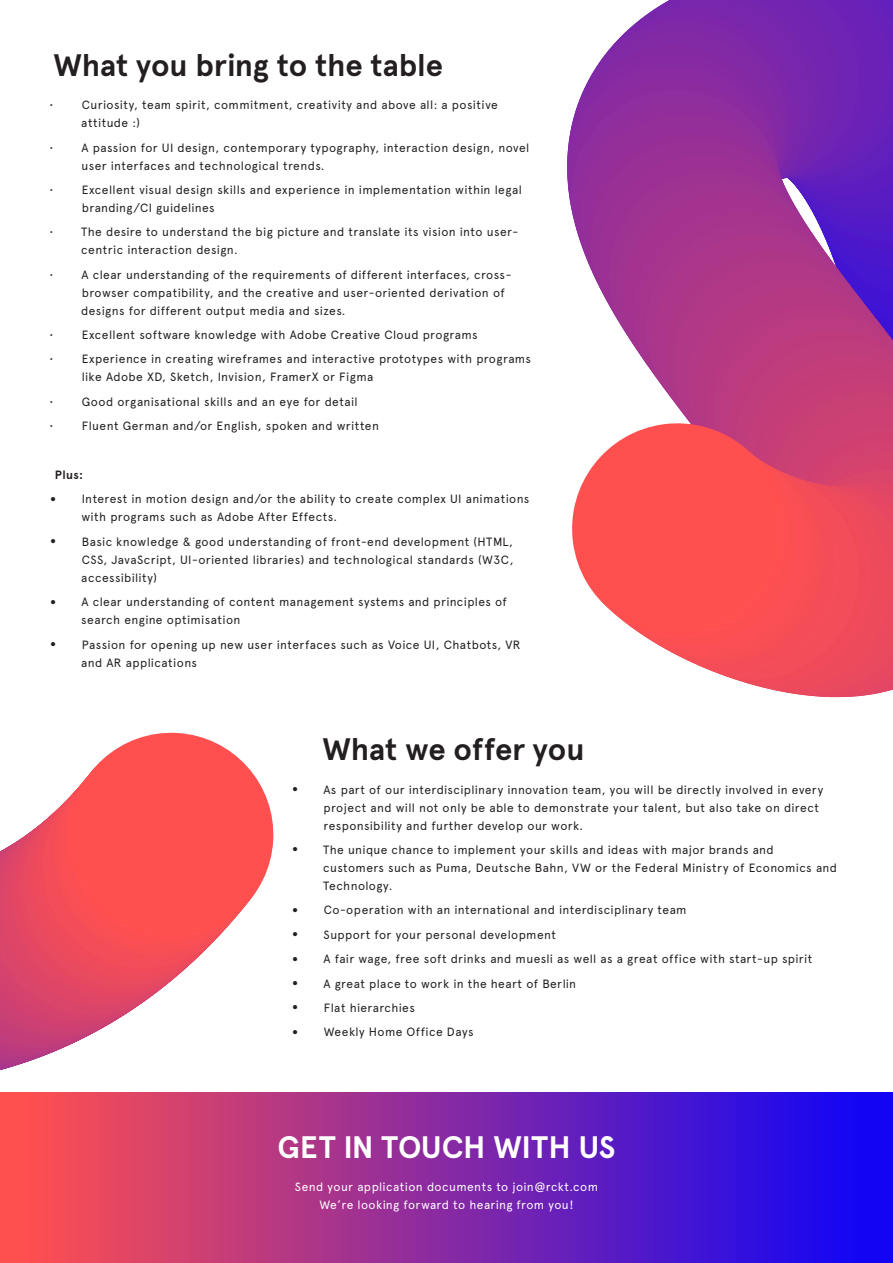
<style>
.page{position:relative;width:893px;height:1263px;background:#fff}
.page>*{position:absolute;margin:0;border:0;box-sizing:border-box;transform-origin:0 0}
.t1{font:700 31.05px "Apercu";letter-spacing:-.005em;color:#231f20}
.t2{font:700 31.05px "Apercu";letter-spacing:-.005em;color:#fff}
.t3{font:12px/18px "Apercu";letter-spacing:.03em;color:#231f20}
.t4{font:12px "Apercu";letter-spacing:.03em;color:#fff}
.t5{font:700 12px "Apercu";color:#231f20}
.s1{font-size:27px}
</style>
<div class="page">
<div style="left:0;top:1093px;width:893px;height:170px;background:linear-gradient(to right,#ff514b,#0a02fa)"></div>
<svg style="left:618px;top:0;width:275px;height:472px;background:#99379d"></svg>
<svg style="left:790px;top:471px;width:101px;height:224px;background:#e84f65"></svg>
<svg style="left:779px;top:469px;width:106px;height:224px;background:#e84960"></svg>
<svg style="left:769px;top:467px;width:109px;height:224px;background:#e9495f"></svg>
<svg style="left:757px;top:464px;width:115px;height:225px;background:#ea4a60"></svg>
<svg style="left:750px;top:462px;width:116px;height:224px;background:#ea495e"></svg>
<svg style="left:740px;top:459px;width:119px;height:225px;background:#eb4b5e"></svg>
<svg style="left:731px;top:457px;width:122px;height:224px;background:#ec4b5d"></svg>
<svg style="left:722px;top:454px;width:125px;height:224px;background:#ec4b5d"></svg>
<svg style="left:714px;top:451px;width:127px;height:224px;background:#ed4b5d"></svg>
<svg style="left:707px;top:448px;width:128px;height:224px;background:#ed4b5d"></svg>
<svg style="left:700px;top:445px;width:129px;height:224px"></svg>
<svg style="left:693px;top:442px;width:131px;height:224px;background:#ee4b5c"></svg>
<svg style="left:685px;top:438px;width:133px;height:225px;background:#ef4c5b"></svg>
<svg style="left:678px;top:435px;width:135px;height:224px;background:#ef4c5b"></svg>
<svg style="left:671px;top:431px;width:137px;height:225px;background:#f04d5b"></svg>
<svg style="left:664px;top:428px;width:139px;height:224px;background:#f14d5a"></svg>
<svg style="left:658px;top:424px;width:140px;height:224px"></svg>
<svg style="left:652px;top:420px;width:142px;height:225px"></svg>
<svg style="left:572px;top:417px;width:218px;height:224px;background:#fa6367"></svg>
<svg style="left:0;top:732px;width:274px;height:338px"></svg>
<p class="t1" style="left:54px;top:46px;width:391px">What you bring to the table</p>
<p class="t3" style="left:81px;top:96px;width:418px;text-indent:-32px">• Curiosity, team spirit, commitment, creativity and above all: a positive attitude :)</p>
<p class="t3" style="left:81px;top:138px;width:449px;text-indent:-32px">• A passion for UI design, contemporary typography, interaction design, novel user interfaces and technological trends.</p>
<p class="t3" style="left:82px;top:181px;width:441px;text-indent:-32px">• Excellent visual design skills and experience in implementation within legal branding/CI guidelines</p>
<p class="t3" style="left:81px;top:223px;width:438px;text-indent:-32px">• The desire to understand the big picture and translate its vision into user&shy;centric interaction design.</p>
<p class="t3" style="left:81px;top:265px;width:432px;text-indent:-32px">• A clear understanding of the requirements of different interfaces, cross&shy;browser compatibility, and the creative and user-oriented derivation of designs for different output media and sizes.</p>
<p class="t3" style="left:50px;top:326px;width:430px">• Excellent software knowledge with Adobe Creative Cloud programs</p>
<p class="t3" style="left:82px;top:350px;width:451px;text-indent:-32px">• Experience in creating wireframes and interactive prototypes with programs like Adobe XD, Sketch, Invision, FramerX or Figma</p>
<p class="t3" style="left:50px;top:392px;width:310px">• Good organisational skills and an eye for detail</p>
<p class="t3" style="left:50px;top:417px;width:331px">• Fluent German and/or English, spoken and written</p>
<p class="t5" style="left:55px;top:467px;width:30px">Plus:</p>
<p class="t3" style="left:81px;top:490px;width:449px;text-indent:-33px"><span class="s1">•</span> Interest in motion design and/or the ability to create complex UI animations with programs such as Adobe After Effects.</p>
<p class="t3" style="left:81px;top:532px;width:434px;text-align:justify;text-indent:-32px"><span class="s1">•</span> Basic knowledge &amp; good understanding of front-end development (HTML, CSS, JavaScript, UI-oriented libraries) and technological standards (W3C, accessibility)</p>
<p class="t3" style="left:81px;top:593px;width:427px;text-indent:-32px"><span class="s1">•</span> A clear understanding of content management systems and principles of search engine optimisation</p>
<p class="t3" style="left:81px;top:635px;width:441px;text-indent:-32px"><span class="s1">•</span> Passion for opening up new user interfaces such as Voice UI, Chatbots, VR and AR applications</p>
<p class="t1" style="left:323px;top:731px;width:264px">What we offer you</p>
<p class="t3" style="left:324px;top:780px;width:501px;text-indent:-33px"><span class="s1">•</span> As part of our interdisciplinary innovation team, you will be directly involved in every project and will not only be able to demonstrate your talent, but also take on direct responsibility and further develop our work.</p>
<p class="t3" style="left:323px;top:841px;width:515px;text-indent:-32px"><span class="s1">•</span> The unique chance to implement your skills and ideas with major brands and customers such as Puma, Deutsche Bahn, VW or the Federal Ministry of Economics and<br>Technology.</p>
<p class="t3" style="left:291px;top:901px;width:397px"><span class="s1">•</span> Co-operation with an international and interdisciplinary team</p>
<p class="t3" style="left:291px;top:925px;width:267px"><span class="s1">•</span> Support for your personal development</p>
<p class="t3" style="left:291px;top:950px;width:523px"><span class="s1">•</span> A fair wage, free soft drinks and muesli as well as a great office with start-up spirit</p>
<p class="t3" style="left:291px;top:974px;width:287px"><span class="s1">•</span> A great place to work in the heart of Berlin</p>
<p class="t3" style="left:291px;top:998px;width:126px"><span class="s1">•</span> Flat hierarchies</p>
<p class="t3" style="left:291px;top:1023px;width:184px"><span class="s1">•</span> Weekly Home Office Days</p>
<p class="t2" style="left:278px;top:1128px;width:339px">GET IN TOUCH WITH US</p>
<p class="t4" style="left:295px;top:1179px;width:305px">Send your application documents to join@rckt.com</p>
<p class="t4" style="left:319px;top:1197px;width:256px">We’re looking forward to hearing from you!</p>
</div>
